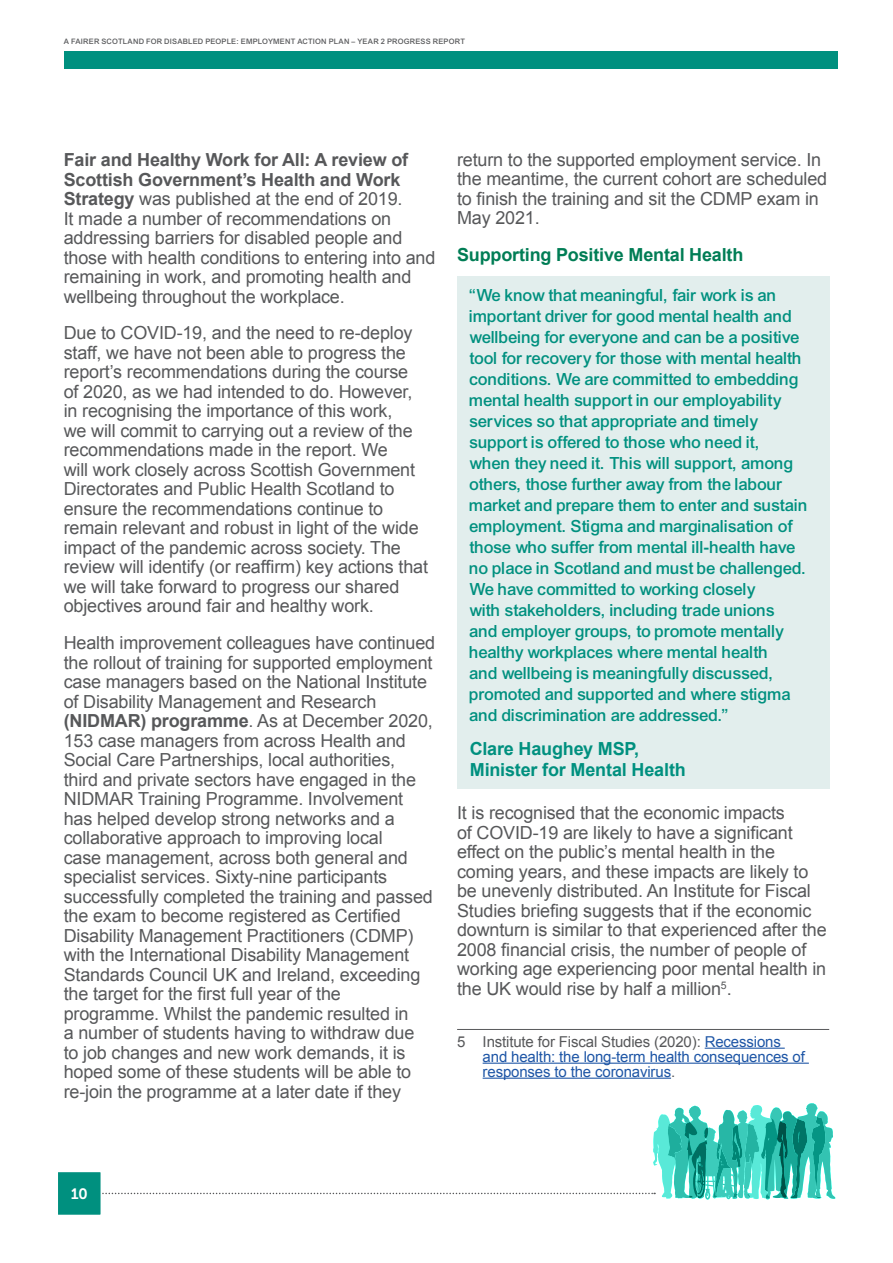
<style>
.page{position:relative;width:893px;height:1263px;background:#fff}
.page>*{position:absolute;margin:0;border:0;box-sizing:border-box;transform-origin:0 0}
.t1{font:18px/19.5px "Arial";letter-spacing:-.01em;color:#57585a}
.t2{font:18px/21px "Arial Mdm";letter-spacing:-.01em;color:#00907f}
.t3{font:700 18px/21px "Arial";letter-spacing:-.01em;color:#00907f}
.t4{font:700 18px "Arial";letter-spacing:-.01em;color:#007d55}
.t5{font:15px/15px "Arial";letter-spacing:-.01em;color:#1e56a6}
.t6{font:15px "Museo 700";color:#fff}
.t7{font:500 7.5px "Arial";letter-spacing:.025em;color:#57585a}
.s1{font-weight:700}
.s2{color:#57585a}
</style>
<div class="page">
<div style="left:64px;top:51px;width:774px;height:17px;background:#00907f"></div>
<svg style="left:58px;top:1103px;width:777px;height:112px"></svg>
<div style="left:709px;top:1100px;width:13px;height:11px;background:#fff"></div>
<div style="left:457px;top:276px;width:372px;height:512px;background:#e2eeed"></div>
<hr style="left:457px;top:1029px;width:372px;height:1px;background:#57585a">
<hr style="left:705px;top:1047px;width:80px;height:2px;background:#1e56a6">
<hr style="left:483px;top:1062px;width:326px;height:2px;background:#1e56a6">
<hr style="left:483px;top:1077px;width:188px;height:2px;background:#1e56a6">
<p class="t7" style="left:64px;top:37px;width:403px">A FAIRER SCOTLAND FOR DISABLED PEOPLE: EMPLOYMENT ACTION PLAN – YEAR 2 PROGRESS REPORT</p>
<p class="t1" style="left:64px;top:150px;width:373px"><span class="s1">Fair and Healthy Work for All: A review of Scottish Government’s Health and Work Strategy</span> was published at the end of 2019.<br>It made a number of recommendations on addressing barriers for disabled people and those with health conditions to entering into and remaining in work, and promoting health and wellbeing throughout the workplace.</p>
<p class="t1" style="left:64px;top:324px;width:366px">Due to COVID-19, and the need to re-deploy staff, we have not been able to progress the report’s recommendations during the course<br>of 2020, as we had intended to do. However, in recognising the importance of this work,<br>we will commit to carrying out a review of the recommendations made in the report. We<br>will work closely across Scottish Government Directorates and Public Health Scotland to ensure the recommendations continue to remain relevant and robust in light of the wide impact of the pandemic across society. The review will identify (or reaffirm) key actions that we will take forward to progress our shared objectives around fair and healthy work.</p>
<p class="t1" style="left:64px;top:633px;width:373px">Health improvement colleagues have continued the rollout of training for supported employment case managers based on the National Institute of Disability Management and Research <span class="s1">(NIDMAR) programme</span>. As at December 2020, 153 case managers from across Health and Social Care Partnerships, local authorities,<br>third and private sectors have engaged in the NIDMAR Training Programme. Involvement has helped develop strong networks and a collaborative approach to improving local<br>case management, across both general and specialist services. Sixty-nine participants successfully completed the training and passed the exam to become registered as Certified Disability Management Practitioners (CDMP) with the International Disability Management Standards Council UK and Ireland, exceeding the target for the first full year of the programme. Whilst the pandemic resulted in<br>a number of students having to withdraw due<br>to job changes and new work demands, it is hoped some of these students will be able to re-join the programme at a later date if they</p>
<p class="t1" style="left:457px;top:150px;width:372px">return to the supported employment service. In the meantime, the current cohort are scheduled to finish the training and sit the CDMP exam in May 2021.</p>
<p class="t4" style="left:457px;top:243px;width:288px">Supporting Positive Mental Health</p>
<p class="t2" style="left:470px;top:285px;width:340px">“We know that meaningful, fair work is an important driver for good mental health and wellbeing for everyone and can be a positive tool for recovery for those with mental health conditions. We are committed to embedding mental health support in our employability services so that appropriate and timely support is offered to those who need it,<br>when they need it. This will support, among others, those further away from the labour market and prepare them to enter and sustain employment. Stigma and marginalisation of those who suffer from mental ill-health have no place in Scotland and must be challenged.<br>We have committed to working closely<br>with stakeholders, including trade unions<br>and employer groups, to promote mentally healthy workplaces where mental health<br>and wellbeing is meaningfully discussed, promoted and supported and where stigma and discrimination are addressed.”</p>
<p class="t3" style="left:470px;top:738px;width:218px">Clare Haughey MSP,<br>Minister for Mental Health</p>
<p class="t1" style="left:457px;top:803px;width:371px">It is recognised that the economic impacts<br>of COVID-19 are likely to have a significant effect on the public’s mental health in the coming years, and these impacts are likely to be unevenly distributed. An Institute for Fiscal Studies briefing suggests that if the economic downturn is similar to that experienced after the 2008 financial crisis, the number of people of working age experiencing poor mental health in the UK would rise by half a million<sup>5</sup>.</p>
<p class="t5" style="left:483px;top:1034px;width:324px;text-indent:-26px"><span class="s2">5 Institute for Fiscal Studies (2020):</span> Recessions and health: the long-term health consequences of responses to the coronavirus<span class="s2">.</span></p>
<p class="t6" style="left:71px;top:1185px;width:18px">10</p>
</div>
